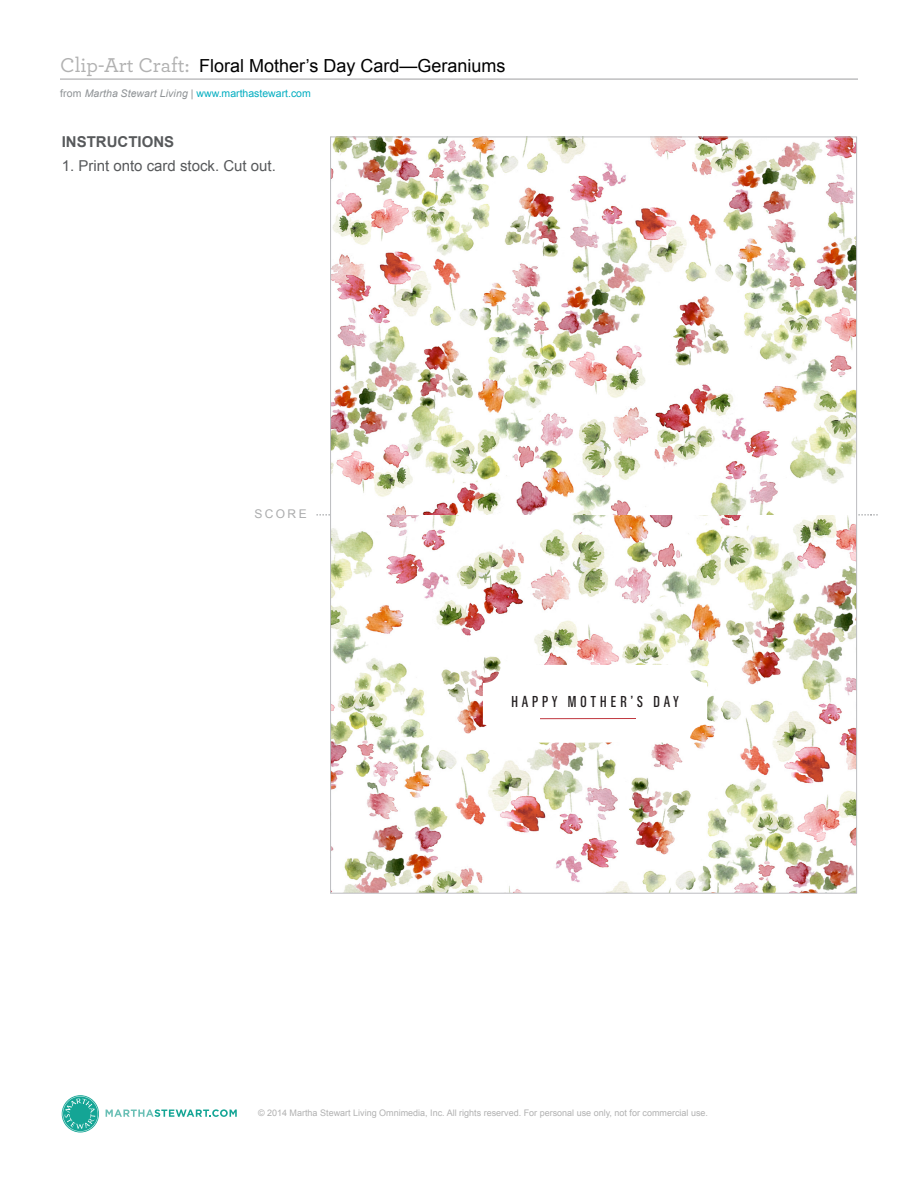
<style>
.page{position:relative;width:918px;height:1188px;background:#fff}
.page>*{position:absolute;margin:0;border:0;box-sizing:border-box;transform-origin:0 0}
.Template_Style{font:18px "Arial";color:#000}
.t1{font:15.75px "Grotzec Head Condensed";letter-spacing:.22em;color:#231f20}
.Body_Text{font:15px "Arial";color:#57595b}
.Sub_Head{font:700 15px "Arial";color:#57595b}
.Checklist_Style_3-It{font:12px "Arial";letter-spacing:.2em;color:#abacad}
.Source{font:10.5px "Arial";color:#00adc0}
.t2{font:9px "Arial";color:#b1b1b1}
.s1{font-family:"Archer";font-size:21px;color:#b1b1b1}
.s2{color:#8e9295}
.s3{font-style:italic;color:#8e9295}
</style>
<div class="page">
<svg style="left:106px;top:1109px;width:131px;height:8px"></svg>
<svg style="left:62px;top:1095px;width:37px;height:38px"></svg>
<svg style="left:63px;top:1096px;width:35px;height:36px"></svg>
<hr style="left:60px;top:78px;width:798px;height:2px;background:#bfbfc0">
<svg style="left:316px;top:515px;width:562px;height:1px"></svg>
<img style="left:332px;top:139px;width:523px;height:753px">
<div style="left:483px;top:665px;width:224px;height:78px;background:#fff;border-radius:18px"></div>
<hr style="left:540px;top:718px;width:96px;height:1px;background:#c0373f">
<p class="Template_Style" style="left:60px;top:54px;width:447px"><span class="s1">Clip-Art Craft:</span> Floral Mother’s Day Card—Geraniums</p>
<p class="Source" style="left:60px;top:87px;width:252px"><span class="s2">from</span> <span class="s3">Martha Stewart Living</span> <span class="s2">|</span> www.marthastewart.com</p>
<p class="Sub_Head" style="left:62px;top:132px;width:114px">INSTRUCTIONS</p>
<p class="Body_Text" style="left:62px;top:156px;width:216px">1. Print onto card stock. Cut out.</p>
<p class="Checklist_Style_3-It" style="left:254px;top:506px;width:54px">SCORE</p>
<p class="t1" style="left:511px;top:693px;width:169px">HAPPY MOTHER’S DAY</p>
<p class="t2" style="left:258px;top:1107px;width:452px">© 2014 Martha Stewart Living Omnimedia, Inc. All rights reserved. For personal use only, not for commercial use.</p>
</div>
